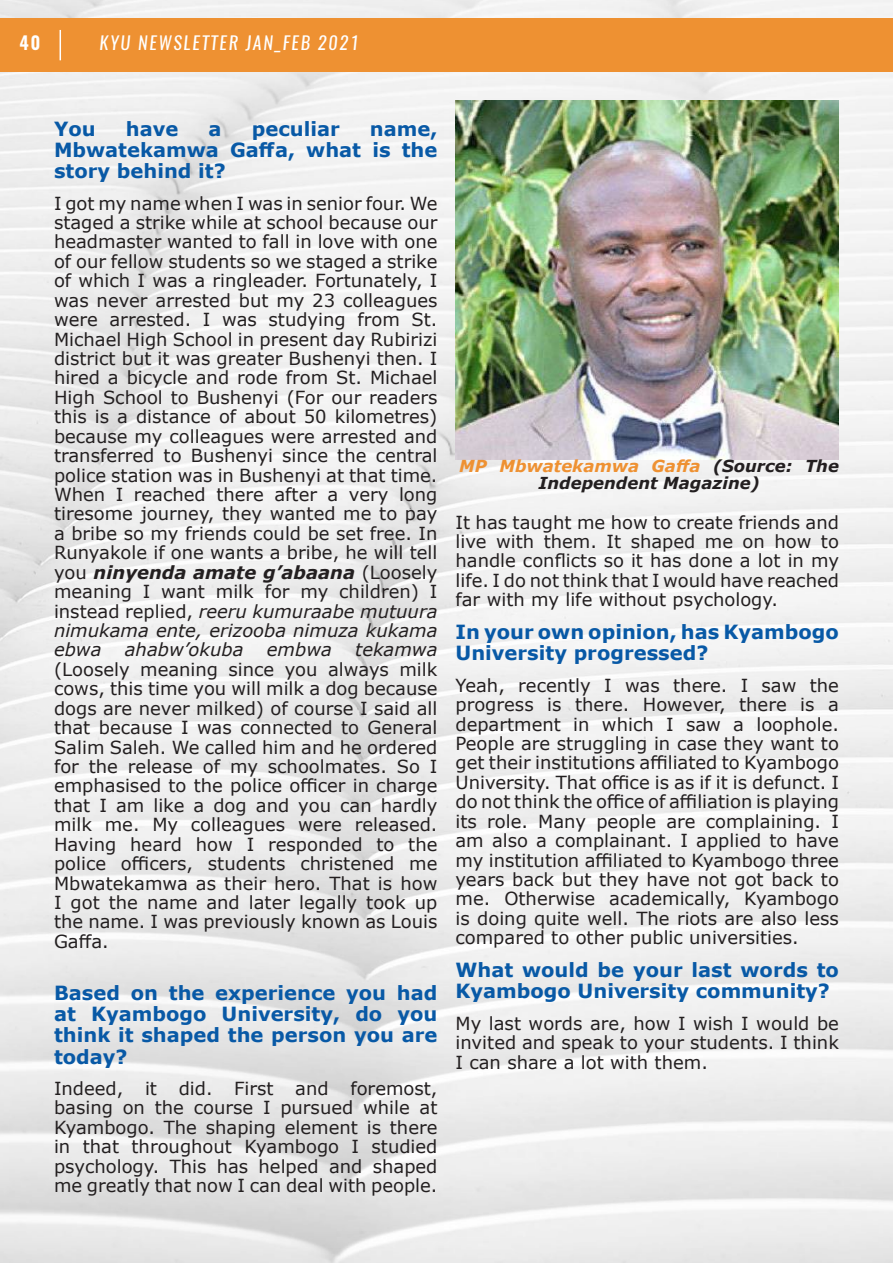
<style>
.page{position:relative;width:893px;height:1263px;background:#fff}
.page>*{position:absolute;margin:0;border:0;box-sizing:border-box;transform-origin:0 0}
.t1{font:700 19.5px/21px "Verdana";color:#0859a6;text-align:justify}
.t2{font:18px/19.5px "Verdana";color:#231f20;text-align:justify}
.t3{font:italic 18px "Oswald";letter-spacing:.1em;color:#fff}
.t4{font:italic 18px "Verdana";color:#231f20}
.t5{font:600 18px "Oswald";color:#fff}
.captions{font:italic 700 16.5px/16.5px "Verdana";color:#231f20;text-align:center}
.s1{font-weight:700;font-style:italic}
.s2{font-style:italic}
.s3{color:#ee9132}
</style>
<div class="page">
<img style="left:0;top:0;width:893px;height:1263px">
<div style="left:0;top:18px;width:893px;height:54px;background:#ee9132"></div>
<hr style="left:60px;top:30px;width:1px;height:30px;background:#fff">
<img style="left:455px;top:100px;width:384px;height:359px">
<p class="t5" style="left:19px;top:30px;width:22px">40</p>
<p class="t3" style="left:99px;top:30px;width:261px">KYU NEWSLETTER JAN_FEB 2021</p>
<p class="t1" style="left:54px;top:118px;width:43px">You</p>
<p class="t1" style="left:126px;top:118px;width:54px">have</p>
<p class="t1" style="left:209px;top:118px;width:15px">a</p>
<p class="t1" style="left:252px;top:118px;width:89px">peculiar</p>
<p class="t1" style="left:54px;top:118px;width:385px;text-indent:316px">name, Mbwatekamwa Gaffa, what is the story behind it?</p>
<p class="t2" style="left:54px;top:193px;width:385px">I got my name when I was in senior four. We staged a strike while at school because our headmaster wanted to fall in love with one of our fellow students so we staged a strike of which I was a ringleader. Fortunately, I was never arrested but my 23 colleagues were arrested. I was studying from St.<br>Michael High School in present day Rubirizi district but it was greater Bushenyi then. I hired a bicycle and rode from St. Michael High School to Bushenyi (For our readers this is a distance of about 50 kilometres) because my colleagues were arrested and transferred to Bushenyi since the central police station was in Bushenyi at that time.<br>When I reached there after a very long tiresome journey, they wanted me to pay a bribe so my friends could be set free. In Runyakole if one wants a bribe, he will tell you <span class="s1">ninyenda amate g’abaana</span> (Loosely meaning I want milk for my children) I instead replied, <span class="s2">reeru kumuraabe mutuura nimukama ente, erizooba nimuza kukama ebwa</span></p>
<p class="t2" style="left:54px;top:640px;width:385px;text-indent:301px"><span class="s2">tekamwa </span>(Loosely meaning since you always milk cows, this time you will milk a dog because dogs are never milked) of course I said all that because I was connected to General Salim Saleh. We called him and he ordered for the release of my schoolmates. So I emphasised to the police officer in charge that I am like a dog and you can hardly milk me. My colleagues were released.<br>Having heard how I responded to the police officers, students christened me Mbwatekamwa as their hero. That is how I got the name and later legally took up the name. I was previously known as Louis Gaffa.</p>
<p class="t1" style="left:54px;top:982px;width:385px">Based on the experience you had at Kyambogo University, do you think it shaped the person you are today?</p>
<p class="t2" style="left:54px;top:1078px;width:385px">Indeed, it did. First and foremost, basing on the course I pursued while at Kyambogo. The shaping element is there in that throughout Kyambogo I studied psychology. This has helped and shaped me greatly that now I can deal with people.</p>
<p class="t4" style="left:125px;top:637px;width:120px">ahabw’okuba</p>
<p class="t4" style="left:267px;top:637px;width:66px">embwa</p>
<p class="captions" style="left:459px;top:457px;width:381px"><span class="s3">MP Mbwatekamwa Gaffa</span> (Source: The<br>Independent Magazine)</p>
<p class="t2" style="left:455px;top:512px;width:385px">It has taught me how to create friends and live with them. It shaped me on how to handle conflicts so it has done a lot in my life. I do not think that I would have reached far with my life without psychology.</p>
<p class="t1" style="left:455px;top:621px;width:385px">In your own opinion, has Kyambogo<br>University progressed?</p>
<p class="t2" style="left:455px;top:675px;width:385px">Yeah, recently I was there. I saw the progress is there. However, there is a department in which I saw a loophole.<br>People are struggling in case they want to get their institutions affiliated to Kyambogo University. That office is as if it is defunct. I do not think the office of affiliation is playing its role. Many people are complaining. I am also a complainant. I applied to have my institution affiliated to Kyambogo three years back but they have not got back to me. Otherwise academically, Kyambogo is doing quite well. The riots are also less compared to other public universities.</p>
<p class="t1" style="left:455px;top:959px;width:385px">What would be your last words to<br>Kyambogo University community?</p>
<p class="t2" style="left:455px;top:1013px;width:385px">My last words are, how I wish I would be invited and speak to your students. I think I can share a lot with them.</p>
</div>
